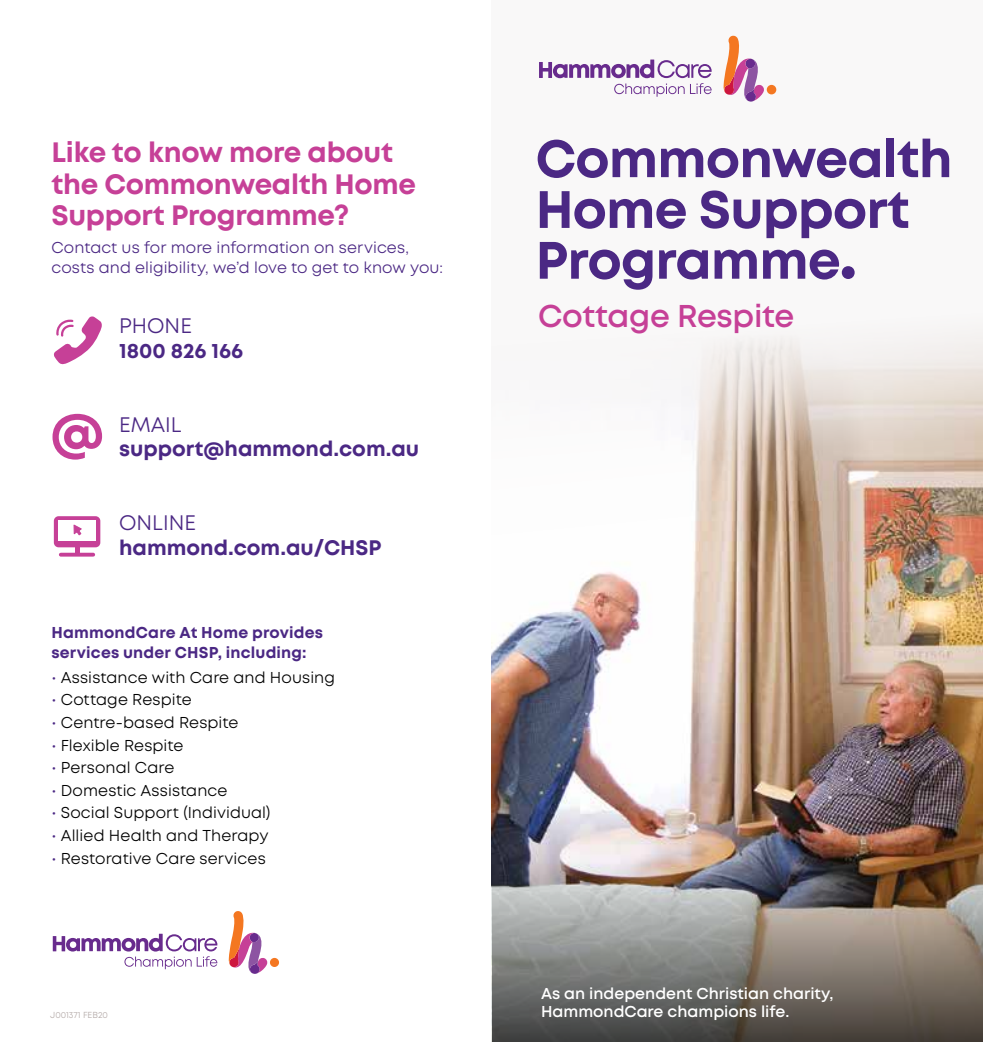
<style>
.page{position:relative;width:983px;height:1042px;background:#fff}
.page>*{position:absolute;margin:0;border:0;box-sizing:border-box;transform-origin:0 0}
.t1{font:700 52.5px/50.8px "Mont";letter-spacing:-.015em;color:#4b2884}
.t2{font:600 31.5px "Mont";letter-spacing:-.01em;color:#c64097}
.t3{font:700 28px/31.5px "Mont";letter-spacing:-.01em;color:#c64097}
.t4{font:700 21px "Mont";color:#4b2884}
.t5{font:21px "Mont";color:#4b2884}
.t6{font:15.75px "Mont";letter-spacing:.005em;color:#000}
.t7{font:15.75px/20.1px "Mont";letter-spacing:.005em;color:#4b2884}
.t8{font:600 15.75px/18.9px "Mont";color:#fff}
.t9{font:700 15.75px/20.1px "Mont";letter-spacing:.01em;color:#4b2884}
.t10{font:8.75px "Mont";color:#b3a9a7}
.s1{color:#4b2884}
</style>
<div class="page">
<div style="left:491px;top:0;width:491px;height:1042px;background:#f9f8f8"></div>
<img style="left:491px;top:340px;width:491px;height:702px">
<svg style="left:53px;top:934px;width:164px;height:35px"></svg>
<div style="left:270px;top:958px;width:9px;height:9px;background:#f47721;border-radius:50%"></div>
<svg style="left:228px;top:911px;width:40px;height:63px"></svg>
<img style="left:492px;top:809px;width:490px;height:233px">
<svg style="left:53px;top:316px;width:49px;height:49px"></svg>
<hr style="left:61px;top:553px;width:32px;height:3px;background:#c64097">
<div style="left:54px;top:516px;width:46px;height:31px;background:#c64097;border-radius:5px"></div>
<div style="left:58px;top:520px;width:38px;height:20px;background:#fff"></div>
<svg style="left:75px;top:547px;width:5px;height:6px"></svg>
<svg style="left:74px;top:524px;width:8px;height:11px"></svg>
<svg style="left:539px;top:60px;width:172px;height:37px"></svg>
<div style="left:766px;top:85px;width:10px;height:9px;background:#f47721;border-radius:50%"></div>
<svg style="left:723px;top:36px;width:41px;height:66px"></svg>
<svg style="left:52px;top:414px;width:50px;height:45px"></svg>
<h3 class="t3" style="left:51px;top:137px;width:366px">Like to know more about the Commonwealth Home<br>Support Programme?</h3>
<p class="t7" style="left:51px;top:237px;width:393px">Contact us for more information on services, costs and eligibility, we’d love to get to know you:</p>
<h3 class="t5" style="left:119px;top:312px;width:74px">PHONE</h3>
<h3 class="t4" style="left:119px;top:337px;width:125px">1800 826 166</h3>
<h3 class="t5" style="left:119px;top:411px;width:64px">EMAIL</h3>
<h3 class="t4" style="left:119px;top:435px;width:301px">support@hammond.com.au</h3>
<h3 class="t5" style="left:119px;top:510px;width:78px">ONLINE</h3>
<h3 class="t4" style="left:119px;top:534px;width:264px">hammond.com.au/CHSP</h3>
<p class="t9" style="left:51px;top:622px;width:273px">HammondCare At Home provides services under CHSP, including:</p>
<p class="t6" style="left:51px;top:667px;width:285px"><span class="s1">•</span> Assistance with Care and Housing</p>
<p class="t6" style="left:51px;top:690px;width:142px"><span class="s1">•</span> Cottage Respite</p>
<p class="t6" style="left:51px;top:712px;width:188px"><span class="s1">•</span> Centre-based Respite</p>
<p class="t6" style="left:51px;top:735px;width:133px"><span class="s1">•</span> Flexible Respite</p>
<p class="t6" style="left:51px;top:758px;width:125px"><span class="s1">•</span> Personal Care</p>
<p class="t6" style="left:51px;top:780px;width:177px"><span class="s1">•</span> Domestic Assistance</p>
<p class="t6" style="left:51px;top:803px;width:220px"><span class="s1">•</span> Social Support (Individual)</p>
<p class="t6" style="left:51px;top:825px;width:218px"><span class="s1">•</span> Allied Health and Therapy</p>
<p class="t6" style="left:51px;top:848px;width:216px"><span class="s1">•</span> Restorative Care services</p>
<p class="t10" style="left:50px;top:1009px;width:59px">J001371 FEB20</p>
<h1 class="t1" style="left:535px;top:134px;width:418px">Commonwealth<br>Home Support<br>Programme<sub>•</sub></h1>
<h2 class="t2" style="left:538px;top:296px;width:258px">Cottage Respite</h2>
<p class="t8" style="left:541px;top:983px;width:294px">As an independent Christian charity,<br>HammondCare champions life.</p>
</div>
